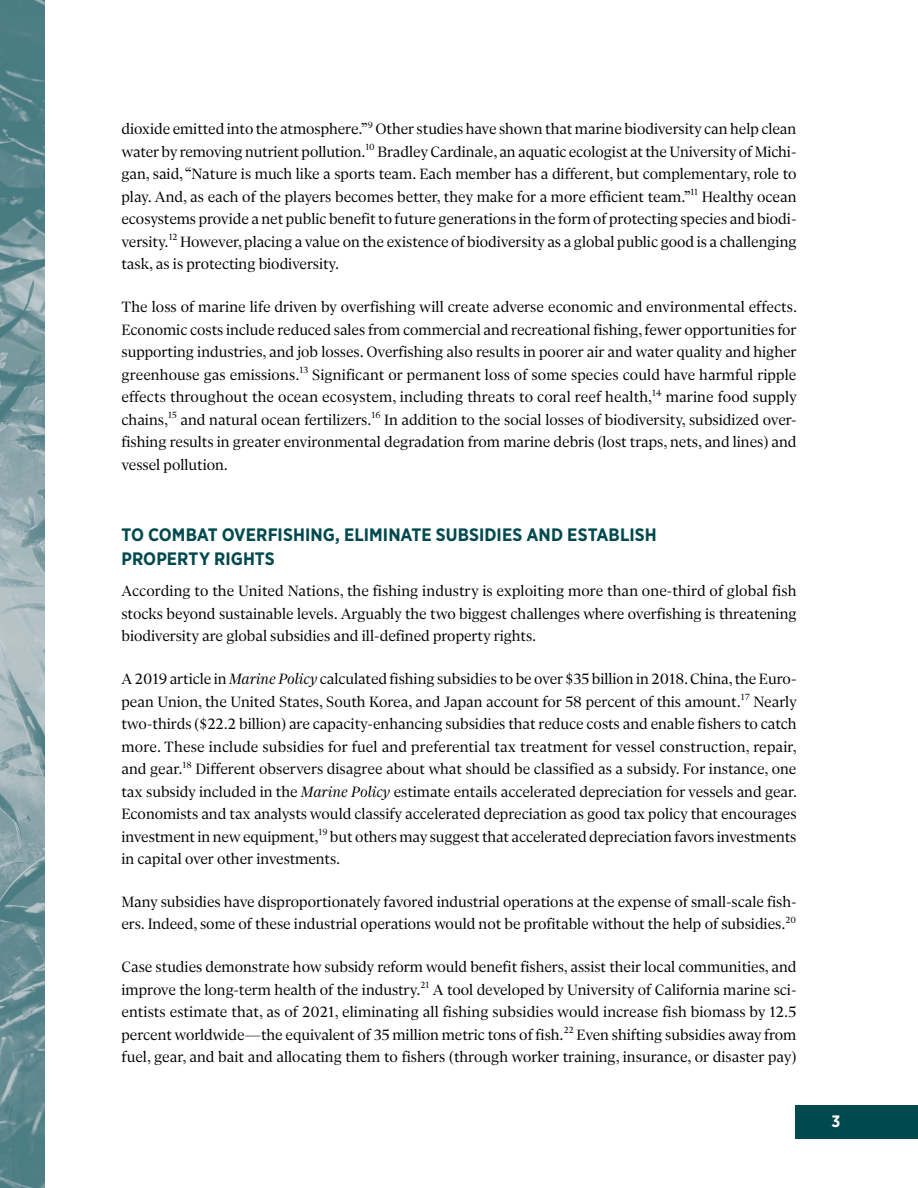
<style>
.page{position:relative;width:918px;height:1188px;background:#fff}
.page>*{position:absolute;margin:0;border:0;box-sizing:border-box;transform-origin:0 0}
.header_level_1{font:700 18px/24px "Gotham Narrow";letter-spacing:.005em;color:#00494e}
.body{font:16.5px/22.5px "Gliko Modern S";color:#000;text-align:justify}
.t1{font:700 16.5px "Gotham Narrow";color:#fff}
.s1{font-style:italic}
</style>
<div class="page">
<div style="left:796px;top:1105px;width:122px;height:33px;background:#00494e"></div>
<img style="left:0;top:0;width:45px;height:1188px">
<p class="body" style="left:122px;top:118px;width:677px">dioxide emitted into the atmosphere.”<sup>9</sup> Other studies have shown that marine biodiversity can help clean water by removing nutrient pollution.<sup>10</sup> Bradley Cardinale, an aquatic ecologist at the University of Michi&shy;gan, said, “Nature is much like a sports team. Each member has a different, but complementary, role to play. And, as each of the players becomes better, they make for a more efficient team.”<sup>11</sup> Healthy ocean ecosystems provide a net public benefit to future generations in the form of protecting species and biodi&shy;versity.<sup>12</sup> However, placing a value on the existence of biodiversity as a global public good is a challenging task, as is protecting biodiversity.</p>
<p class="body" style="left:122px;top:296px;width:677px">The loss of marine life driven by overfishing will create adverse economic and environmental effects.<br>Economic costs include reduced sales from commercial and recreational fishing, fewer opportunities for supporting industries, and job losses. Overfishing also results in poorer air and water quality and higher greenhouse gas emissions.<sup>13</sup> Significant or permanent loss of some species could have harmful ripple effects throughout the ocean ecosystem, including threats to coral reef health,<sup>14</sup> marine food supply chains,<sup>15</sup> and natural ocean fertilizers.<sup>16</sup> In addition to the social losses of biodiversity, subsidized over&shy;fishing results in greater environmental degradation from marine debris (lost traps, nets, and lines) and vessel pollution.</p>
<p class="header_level_1" style="left:122px;top:522px;width:537px">TO COMBAT OVERFISHING, ELIMINATE SUBSIDIES AND ESTABLISH<br>PROPERTY RIGHTS</p>
<p class="body" style="left:122px;top:580px;width:677px">According to the United Nations, the fishing industry is exploiting more than one-third of global fish stocks beyond sustainable levels. Arguably the two biggest challenges where overfishing is threatening biodiversity are global subsidies and ill-defined property rights.</p>
<p class="body" style="left:122px;top:668px;width:677px">A 2019 article in <span class="s1">Marine Policy</span> calculated fishing subsidies to be over $35 billion in 2018. China, the Euro&shy;pean Union, the United States, South Korea, and Japan account for 58 percent of this amount.<sup>17</sup> Nearly two-thirds ($22.2 billion) are capacity-enhancing subsidies that reduce costs and enable fishers to catch more. These include subsidies for fuel and preferential tax treatment for vessel construction, repair, and gear.<sup>18</sup> Different observers disagree about what should be classified as a subsidy. For instance, one tax subsidy included in the <span class="s1">Marine Policy</span> estimate entails accelerated depreciation for vessels and gear.<br>Economists and tax analysts would classify accelerated depreciation as good tax policy that encourages investment in new equipment,<sup>19</sup> but others may suggest that accelerated depreciation favors investments in capital over other investments.</p>
<p class="body" style="left:122px;top:890px;width:677px">Many subsidies have disproportionately favored industrial operations at the expense of small-scale fish&shy;ers. Indeed, some of these industrial operations would not be profitable without the help of subsidies.<sup>20</sup></p>
<p class="body" style="left:122px;top:956px;width:677px">Case studies demonstrate how subsidy reform would benefit fishers, assist their local communities, and improve the long-term health of the industry.<sup>21</sup> A tool developed by University of California marine sci&shy;entists estimate that, as of 2021, eliminating all fishing subsidies would increase fish biomass by 12.5 percent worldwide—the equivalent of 35 million metric tons of fish.<sup>22</sup> Even shifting subsidies away from fuel, gear, and bait and allocating them to fishers (through worker training, insurance, or disaster pay)</p>
<p class="t1" style="left:832px;top:1111px;width:10px">3</p>
</div>
